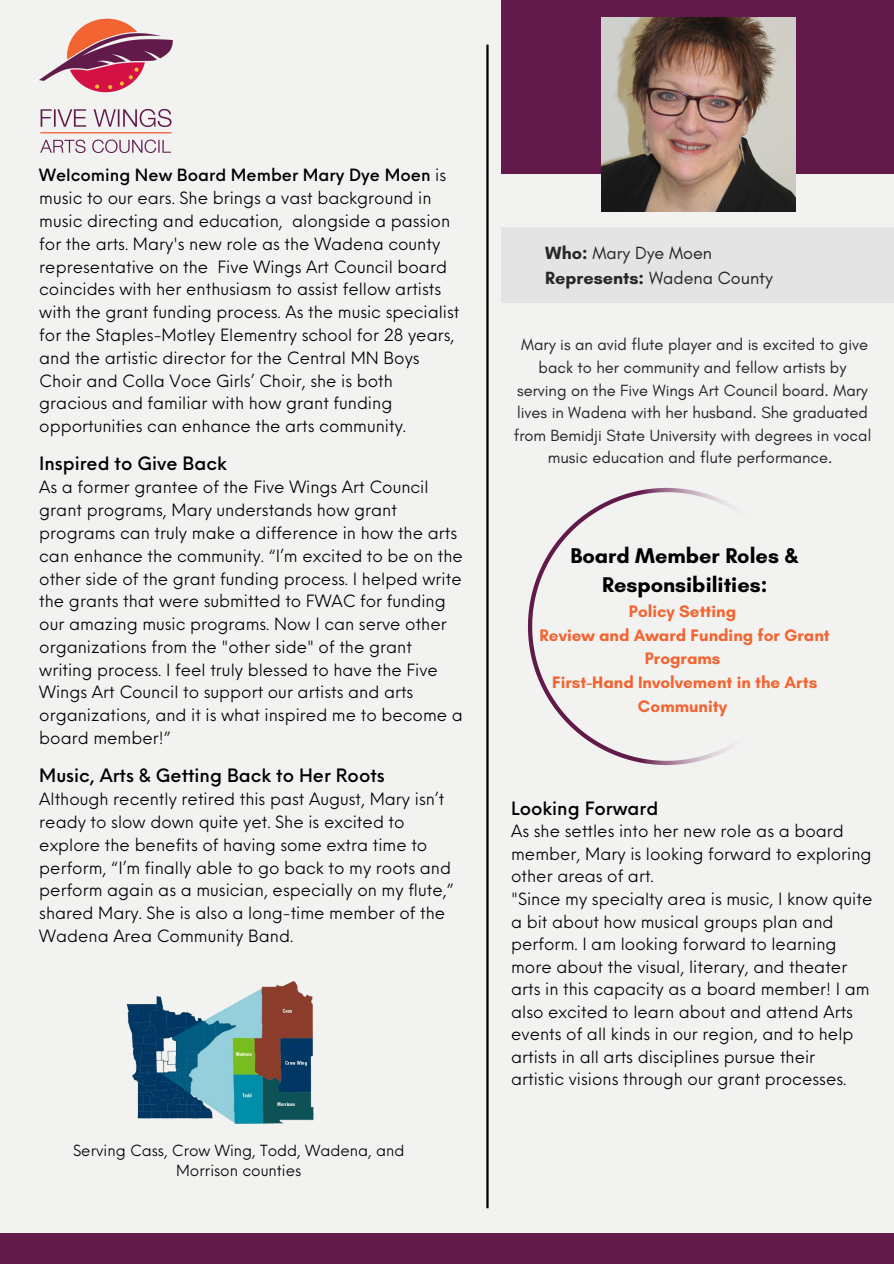
<style>
.page{position:relative;width:894px;height:1264px;background:#fff}
.page>*{position:absolute;margin:0;border:0;box-sizing:border-box;transform-origin:0 0}
.t1{font:700 21.75px/29.2px "Glacial Indifference";color:#000;text-align:center}
.t2{font:500 18px "Neue Einstellung";color:#000}
.t3{font:18px/24.8px "Glacial Indifference";color:#272727}
.t4{font:700 16.95px/23.7px "Glacial Indifference";color:#f26532;text-align:center}
.t5{font:16.5px/22.8px "Neue Einstellung";color:#000}
.t6{font:16.5px/22.5px "Glacial Indifference";color:#272727;text-align:center}
.t7{font:15px/20.2px "Neue Einstellung";color:#000;text-align:center}
.s1{font-weight:500}
.s2{font-weight:700}
</style>
<div class="page">
<div style="left:0;top:0;width:893px;height:1263px;background:#f2f3f0"></div>
<div style="left:500px;top:0;width:393px;height:173px;background:#621a4b"></div>
<div style="left:501px;top:228px;width:392px;height:75px;background:#e4e4e4"></div>
<div style="left:0;top:1233px;width:893px;height:30px;background:#621a4b"></div>
<img style="left:601px;top:17px;width:194px;height:194px">
<img style="left:39px;top:18px;width:133px;height:134px">
<hr style="left:486px;top:45px;width:2px;height:1163px;background:#000">
<svg style="left:528px;top:488px;width:204px;height:277px"></svg>
<img style="left:126px;top:981px;width:188px;height:143px">
<p class="t5" style="left:39px;top:161px;width:421px"><span class="s1">Welcoming New Board Member Mary Dye Moen</span> is music to our ears. She brings a vast background in music directing and education, alongside a passion for the arts. Mary's new role as the Wadena county representative on the Five Wings Art Council board coincides with her enthusiasm to assist fellow artists with the grant funding process. As the music specialist for the Staples-Motley Elementry school for 28 years, and the artistic director for the Central MN Boys Choir and Colla Voce Girls’ Choir, she is both gracious and familiar with how grant funding opportunities can enhance the arts community.</p>
<p class="t2" style="left:39px;top:447px;width:189px">Inspired to Give Back</p>
<p class="t5" style="left:39px;top:474px;width:425px">As a former grantee of the Five Wings Art Council grant programs, Mary understands how grant programs can truly make a difference in how the arts can enhance the community. “I’m excited to be on the other side of the grant funding process. I helped write the grants that were submitted to FWAC for funding our amazing music programs. Now I can serve other organizations from the "other side" of the grant writing process. I feel truly blessed to have the Five Wings Art Council to support our artists and arts organizations, and it is what inspired me to become a board member!”</p>
<p class="t2" style="left:39px;top:759px;width:347px">Music, Arts &amp; Getting Back to Her Roots</p>
<p class="t5" style="left:39px;top:786px;width:416px">Although recently retired this past August, Mary isn’t ready to slow down quite yet. She is excited to explore the benefits of having some extra time to perform, “I’m finally able to go back to my roots and perform again as a musician, especially on my flute,” shared Mary. She is also a long-time member of the Wadena Area Community Band.</p>
<p class="t7" style="left:73px;top:1138px;width:333px">Serving Cass, Crow Wing, Todd, Wadena, and<br>Morrison counties</p>
<p class="t3" style="left:545px;top:240px;width:229px"><span class="s2">Who:</span> Mary Dye Moen<br><span class="s2">Represents:</span> Wadena County</p>
<p class="t6" style="left:513px;top:333px;width:359px">Mary is an avid flute player and is excited to give back to her community and fellow artists by serving on the Five Wings Art Council board. Mary lives in Wadena with her husband. She graduated from Bemidji State University with degrees in vocal music education and flute performance.</p>
<h1 class="t1" style="left:570px;top:540px;width:230px">Board Member Roles &amp;<br>Responsibilities:</h1>
<p class="t4" style="left:539px;top:599px;width:291px">Policy Setting<br>Review and Award Funding for Grant<br>Programs<br>First-Hand Involvement in the Arts<br>Community</p>
<p class="t2" style="left:511px;top:792px;width:149px">Looking Forward</p>
<p class="t5" style="left:511px;top:818px;width:363px">As she settles into her new role as a board member, Mary is looking forward to exploring other areas of art.<br>"Since my specialty area is music, I know quite a bit about how musical groups plan and perform. I am looking forward to learning more about the visual, literary, and theater arts in this capacity as a board member! I am also excited to learn about and attend Arts events of all kinds in our region, and to help artists in all arts disciplines pursue their artistic visions through our grant processes.</p>
</div>
